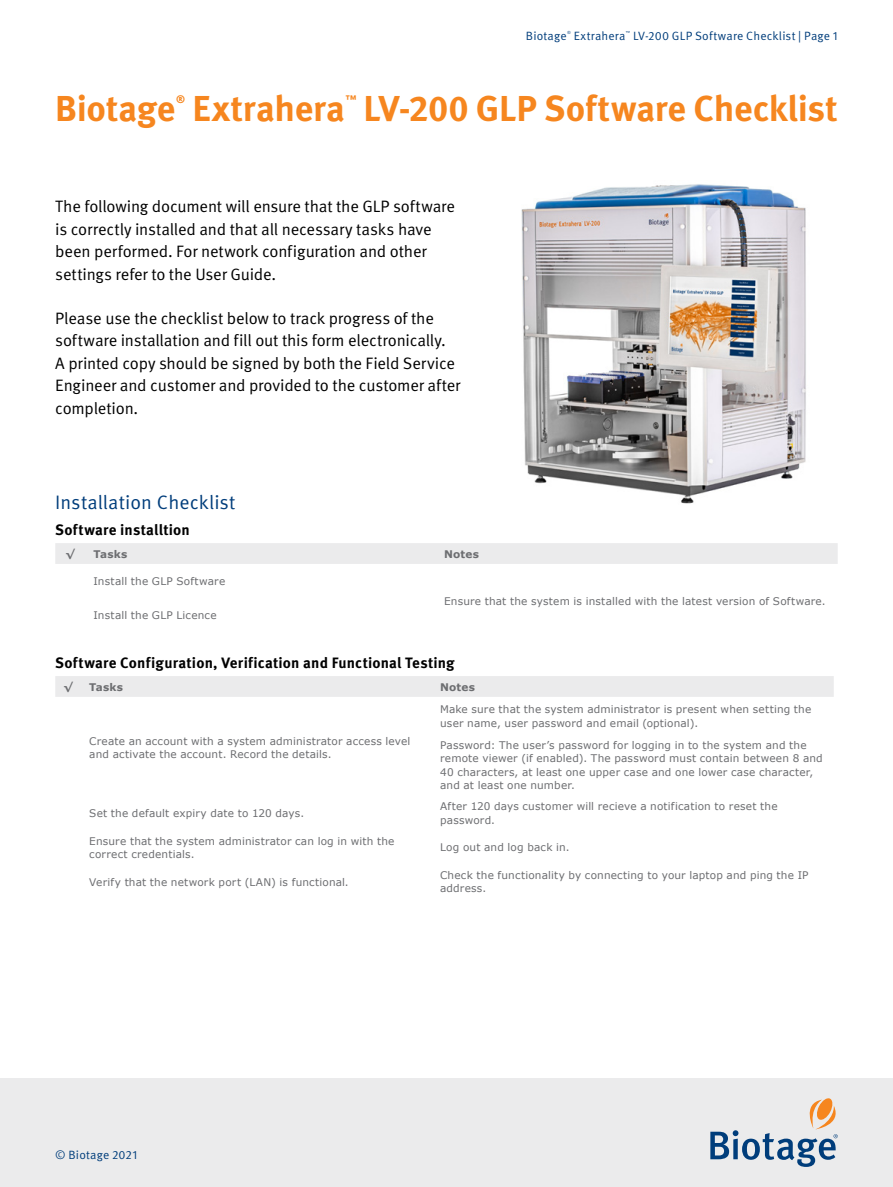
<style>
.page{position:relative;width:893px;height:1187px;background:#fff}
.page>*{position:absolute;margin:0;border:0;box-sizing:border-box;transform-origin:0 0}
.t1{font:700 36px "Meta OT";letter-spacing:-.005em;color:#f6861f}
.t2{font:19.5px "Meta OT Norm";color:#003d7b}
.t3{font:16.5px/22.5px "Meta OT Norm";letter-spacing:-.01em;color:#000}
.t4{font:700 15px "Meta OT";letter-spacing:.01em;color:#000}
.t5{font:12px "Meta OT Norm";letter-spacing:.02em;color:#003d7b}
.t6{font:700 10.8px "Meta OT";color:#f6861f}
.t7{font:10.5px/13.5px "Verdana";letter-spacing:.015em;color:#6d6e71}
.t8{font:700 10.5px "Verdana";letter-spacing:.02em;color:#6d6e71}
.t9{font:4.35px "Meta OT Norm";color:#003d7b}
</style>
<div class="page">
<div style="left:0;top:1078px;width:893px;height:108px;background:#ebebec"></div>
<svg style="left:710px;top:1098px;width:128px;height:68px"></svg>
<div style="left:55px;top:543px;width:783px;height:21px;background:#ebebec"></div>
<div style="left:55px;top:676px;width:779px;height:20px;background:#ebebec"></div>
<img style="left:521px;top:184px;width:285px;height:320px">
<p class="t5" style="left:526px;top:29px;width:42px">Biotage</p>
<p class="t9" style="left:567px;top:30px;width:5px">®</p>
<p class="t5" style="left:574px;top:29px;width:53px">Extrahera</p>
<p class="t9" style="left:626px;top:30px;width:6px">™</p>
<p class="t5" style="left:633px;top:29px;width:206px">LV-200 GLP Software Checklist | Page 1</p>
<h1 class="t1" style="left:55px;top:87px;width:122px">Biotage</h1>
<p class="t6" style="left:176px;top:93px;width:11px">®</p>
<h1 class="t1" style="left:192px;top:87px;width:154px">Extrahera</h1>
<p class="t6" style="left:345px;top:93px;width:13px">™</p>
<h1 class="t1" style="left:364px;top:87px;width:476px">LV-200 GLP Software Checklist</h1>
<h3 class="t3" style="left:55px;top:196px;width:401px">The following document will ensure that the GLP software is correctly installed and that all necessary tasks have been performed. For network configuration and other settings refer to the User Guide.</h3>
<p class="t3" style="left:55px;top:307px;width:407px">Please use the checklist below to track progress of the software installation and fill out this form electronically.<br>A printed copy should be signed by both the Field Service Engineer and customer and provided to the customer after completion.</p>
<h2 class="t2" style="left:55px;top:491px;width:182px">Installation Checklist</h2>
<h3 class="t4" style="left:55px;top:520px;width:136px">Software installtion</h3>
<p class="t8" style="left:66px;top:546px;width:11px">√</p>
<p class="t8" style="left:94px;top:546px;width:35px">Tasks</p>
<p class="t8" style="left:444px;top:546px;width:37px">Notes</p>
<p class="t7" style="left:94px;top:573px;width:133px">Install the GLP Software</p>
<p class="t7" style="left:444px;top:594px;width:383px">Ensure that the system is installed with the latest version of Software.</p>
<p class="t7" style="left:94px;top:608px;width:125px">Install the GLP Licence</p>
<h3 class="t4" style="left:55px;top:653px;width:401px">Software Configuration, Verification and Functional Testing</h3>
<p class="t8" style="left:63px;top:679px;width:11px">√</p>
<p class="t8" style="left:89px;top:679px;width:35px">Tasks</p>
<p class="t8" style="left:440px;top:679px;width:37px">Notes</p>
<p class="t7" style="left:89px;top:734px;width:323px">Create an account with a system administrator access level and activate the account. Record the details.</p>
<p class="t7" style="left:440px;top:702px;width:373px">Make sure that the system administrator is present when setting the user name, user password and email (optional).</p>
<p class="t7" style="left:440px;top:738px;width:384px">Password: The user’s password for logging in to the system and the remote viewer (if enabled). The password must contain between 8 and 40 characters, at least one upper case and one lower case character, and at least one number.</p>
<p class="t7" style="left:89px;top:806px;width:216px">Set the default expiry date to 120 days.</p>
<p class="t7" style="left:440px;top:799px;width:339px">After 120 days customer will recieve a notification to reset the password.</p>
<p class="t7" style="left:89px;top:833px;width:307px">Ensure that the system administrator can log in with the correct credentials.</p>
<p class="t7" style="left:440px;top:840px;width:131px">Log out and log back in.</p>
<p class="t7" style="left:89px;top:874px;width:261px">Verify that the network port (LAN) is functional.</p>
<p class="t7" style="left:440px;top:868px;width:370px">Check the functionality by connecting to your laptop and ping the IP address.</p>
<p class="t5" style="left:55px;top:1148px;width:83px">© Biotage 2021</p>
</div>
